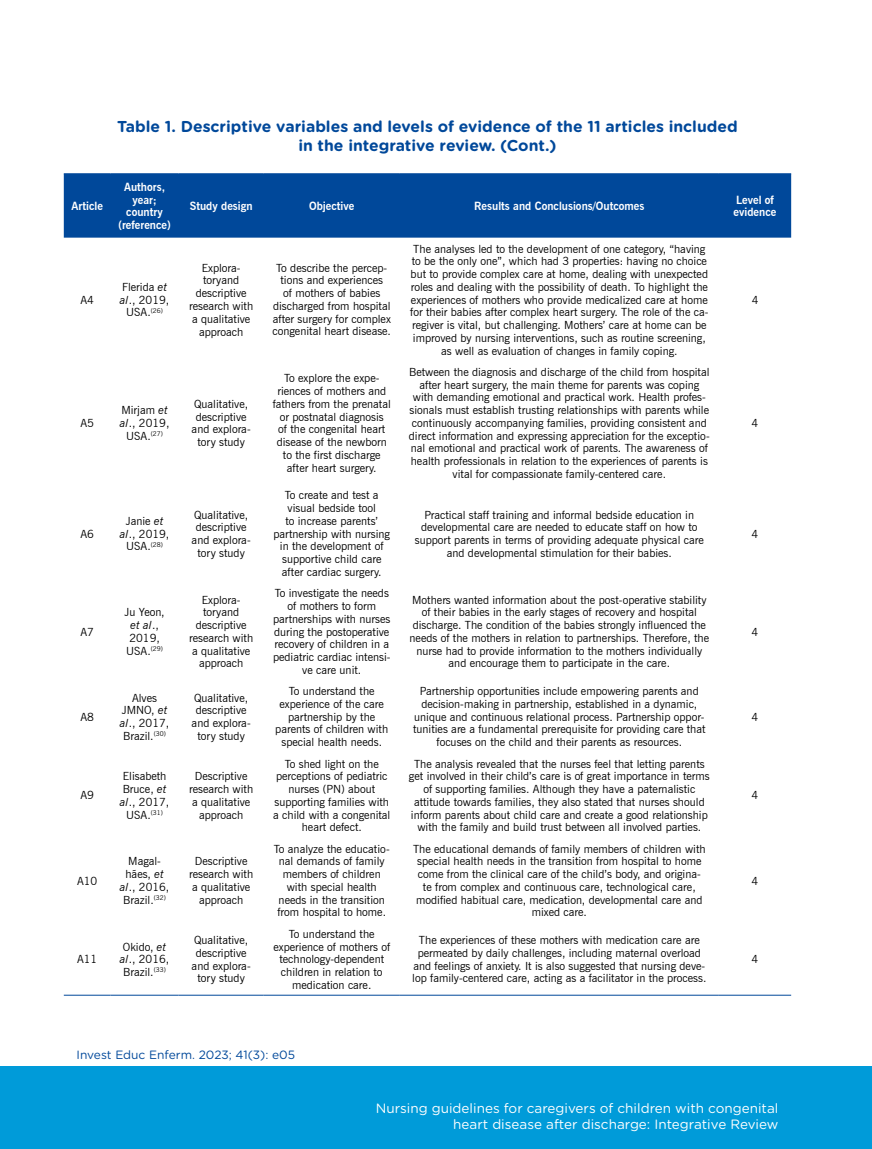
<style>
.page{position:relative;width:872px;height:1149px;background:#fff}
.page>*{position:absolute;margin:0;border:0;box-sizing:border-box;transform-origin:0 0}
.t1{font:700 15.75px/18.9px "Gotham Rounded";color:#00489a;text-align:center}
.t2{font:13.5px/16.2px "Gotham Rounded";color:#fff;text-align:right}
.t3{font:12px "Gotham Rounded";color:#00489a}
.t4{font:11.25px/12.8px "News Gothic BT";color:#000;text-align:center}
.t5{font:700 11.25px/12.8px "News Gothic BT";color:#fff;text-align:center}
.s1{font-style:italic}
</style>
<div class="page">
<div style="left:0;top:1065px;width:871px;height:83px;background:#009bd9"></div>
<div style="left:64px;top:174px;width:727px;height:63px;background:#00489a"></div>
<hr style="left:64px;top:994px;width:47px;height:1px;background:#00489a">
<hr style="left:111px;top:994px;width:68px;height:1px;background:#00489a">
<hr style="left:179px;top:994px;width:85px;height:1px;background:#00489a">
<hr style="left:264px;top:994px;width:136px;height:1px;background:#00489a">
<hr style="left:400px;top:994px;width:319px;height:1px;background:#00489a">
<hr style="left:719px;top:994px;width:72px;height:1px;background:#00489a">
<hr style="left:64px;top:173px;width:47px;height:1px;background:#00489a">
<hr style="left:111px;top:173px;width:68px;height:1px;background:#00489a">
<hr style="left:179px;top:173px;width:85px;height:1px;background:#00489a">
<hr style="left:264px;top:173px;width:136px;height:1px;background:#00489a">
<hr style="left:400px;top:173px;width:319px;height:1px;background:#00489a">
<hr style="left:719px;top:173px;width:72px;height:1px;background:#00489a">
<h1 class="t1" style="left:117px;top:116px;width:622px">Table 1. Descriptive variables and levels of evidence of the 11 articles included in the integrative review. (Cont.)</h1>
<p class="t5" style="left:71px;top:199px;width:33px">Article</p>
<p class="t5" style="left:118px;top:180px;width:54px">Authors, year; country (reference)</p>
<p class="t5" style="left:190px;top:199px;width:64px">Study design</p>
<p class="t5" style="left:309px;top:199px;width:47px">Objective</p>
<p class="t5" style="left:474px;top:199px;width:172px">Results and Conclusions/Outcomes</p>
<p class="t5" style="left:733px;top:193px;width:44px;text-align:left">Level of evidence</p>
<p class="t4" style="left:80px;top:293px;width:15px">A4</p>
<p class="t4" style="left:120px;top:280px;width:51px">Flerida <span class="s1">et al</span>., 2019,<br>USA.<sup>(26)</sup></p>
<p class="t4" style="left:189px;top:261px;width:66px">Explora&shy;toryand descriptive research with a qualitative approach</p>
<p class="t4" style="left:272px;top:261px;width:120px">To describe the percep&shy;tions and experiences<br>of mothers of babies discharged from hospital after surgery for complex congenital heart disease.</p>
<p class="t4" style="left:410px;top:242px;width:300px">The analyses led to the development of one category, “having to be the only one”, which had 3 properties: having no choice but to provide complex care at home, dealing with unexpected roles and dealing with the possibility of death. To highlight the experiences of mothers who provide medicalized care at home for their babies after complex heart surgery. The role of the ca&shy;regiver is vital, but challenging. Mothers’ care at home can be improved by nursing interventions, such as routine screening, as well as evaluation of changes in family coping.</p>
<p class="t4" style="left:751px;top:293px;width:8px">4</p>
<p class="t4" style="left:80px;top:416px;width:15px">A5</p>
<p class="t4" style="left:120px;top:403px;width:51px">Mirjam <span class="s1">et al</span>., 2019,<br>USA.<sup>(27)</sup></p>
<p class="t4" style="left:192px;top:397px;width:61px">Qualitative, descriptive and explora&shy;tory study</p>
<p class="t4" style="left:273px;top:372px;width:120px">To explore the expe&shy;riences of mothers and fathers from the prenatal or postnatal diagnosis<br>of the congenital heart disease of the newborn to the first discharge after heart surgery.</p>
<p class="t4" style="left:409px;top:365px;width:302px">Between the diagnosis and discharge of the child from hospital after heart surgery, the main theme for parents was coping with demanding emotional and practical work. Health profes&shy;sionals must establish trusting relationships with parents while continuously accompanying families, providing consistent and direct information and expressing appreciation for the exceptio&shy;nal emotional and practical work of parents. The awareness of health professionals in relation to the experiences of parents is vital for compassionate family-centered care.</p>
<p class="t4" style="left:751px;top:416px;width:8px">4</p>
<p class="t4" style="left:80px;top:527px;width:15px">A6</p>
<p class="t4" style="left:120px;top:514px;width:51px">Janie <span class="s1">et al</span>., 2019,<br>USA.<sup>(28)</sup></p>
<p class="t4" style="left:192px;top:508px;width:61px">Qualitative, descriptive and explora&shy;tory study</p>
<p class="t4" style="left:273px;top:489px;width:118px">To create and test a visual bedside tool<br>to increase parents’ partnership with nursing in the development of supportive child care after cardiac surgery.</p>
<p class="t4" style="left:415px;top:508px;width:290px">Practical staff training and informal bedside education in developmental care are needed to educate staff on how to support parents in terms of providing adequate physical care and developmental stimulation for their babies.</p>
<p class="t4" style="left:751px;top:527px;width:8px">4</p>
<p class="t4" style="left:80px;top:625px;width:15px">A7</p>
<p class="t4" style="left:124px;top:605px;width:42px">Ju Yeon, <span class="s1">et al</span>.,<br>2019,<br>USA.<sup>(29)</sup></p>
<p class="t4" style="left:189px;top:593px;width:66px">Explora&shy;toryand descriptive research with a qualitative approach</p>
<p class="t4" style="left:273px;top:586px;width:119px">To investigate the needs of mothers to form partnerships with nurses during the postoperative recovery of children in a pediatric cardiac intensi&shy;ve care unit.</p>
<p class="t4" style="left:409px;top:593px;width:301px">Mothers wanted information about the post-operative stability of their babies in the early stages of recovery and hospital discharge. The condition of the babies strongly influenced the needs of the mothers in relation to partnerships. Therefore, the nurse had to provide information to the mothers individually and encourage them to participate in the care.</p>
<p class="t4" style="left:751px;top:625px;width:8px">4</p>
<p class="t4" style="left:80px;top:710px;width:15px">A8</p>
<p class="t4" style="left:120px;top:690px;width:51px">Alves<br>JMNO, <span class="s1">et al</span>., 2017,<br>Brazil.<sup>(30)</sup></p>
<p class="t4" style="left:192px;top:691px;width:61px">Qualitative, descriptive and explora&shy;tory study</p>
<p class="t4" style="left:275px;top:684px;width:114px">To understand the experience of the care partnership by the parents of children with special health needs.</p>
<p class="t4" style="left:413px;top:684px;width:294px">Partnership opportunities include empowering parents and decision-making in partnership, established in a dynamic, unique and continuous relational process. Partnership oppor&shy;tunities are a fundamental prerequisite for providing care that focuses on the child and their parents as resources.</p>
<p class="t4" style="left:751px;top:710px;width:8px">4</p>
<p class="t4" style="left:80px;top:788px;width:15px">A9</p>
<p class="t4" style="left:120px;top:769px;width:51px">Elisabeth<br>Bruce, <span class="s1">et al</span>., 2017,<br>USA.<sup>(31)</sup></p>
<p class="t4" style="left:189px;top:769px;width:66px">Descriptive research with a qualitative approach</p>
<p class="t4" style="left:273px;top:756px;width:119px">To shed light on the perceptions of pediatric nurses (PN) about supporting families with a child with a congenital heart defect.</p>
<p class="t4" style="left:409px;top:756px;width:302px">The analysis revealed that the nurses feel that letting parents get involved in their child’s care is of great importance in terms of supporting families. Although they have a paternalistic attitude towards families, they also stated that nurses should inform parents about child care and create a good relationship with the family and build trust between all involved parties.</p>
<p class="t4" style="left:751px;top:788px;width:8px">4</p>
<p class="t4" style="left:77px;top:873px;width:22px">A10</p>
<p class="t4" style="left:120px;top:854px;width:51px">Magal&shy;hães, <span class="s1">et al</span>., 2016,<br>Brazil.<sup>(32)</sup></p>
<p class="t4" style="left:189px;top:854px;width:66px">Descriptive research with a qualitative approach</p>
<p class="t4" style="left:274px;top:841px;width:117px">To analyze the educatio&shy;nal demands of family members of children with special health needs in the transition from hospital to home.</p>
<p class="t4" style="left:413px;top:841px;width:294px">The educational demands of family members of children with special health needs in the transition from hospital to home come from the clinical care of the child’s body, and origina&shy;te from complex and continuous care, technological care, modified habitual care, medication, developmental care and mixed care.</p>
<p class="t4" style="left:751px;top:873px;width:8px">4</p>
<p class="t4" style="left:77px;top:952px;width:22px">A11</p>
<p class="t4" style="left:120px;top:939px;width:51px">Okido, <span class="s1">et al</span>., 2016,<br>Brazil.<sup>(33)</sup></p>
<p class="t4" style="left:192px;top:933px;width:61px">Qualitative, descriptive and explora&shy;tory study</p>
<p class="t4" style="left:273px;top:927px;width:118px">To understand the experience of mothers of technology-dependent children in relation to medication care.</p>
<p class="t4" style="left:412px;top:933px;width:296px">The experiences of these mothers with medication care are permeated by daily challenges, including maternal overload and feelings of anxiety. It is also suggested that nursing deve&shy;lop family-centered care, acting as a facilitator in the process.</p>
<p class="t4" style="left:751px;top:952px;width:8px">4</p>
<p class="t3" style="left:77px;top:1046px;width:220px">Invest Educ Enferm. 2023; 41(3): e05</p>
<p class="t2" style="left:376px;top:1098px;width:404px">Nursing guidelines for caregivers of children with congenital heart disease after discharge: Integrative Review</p>
</div>
